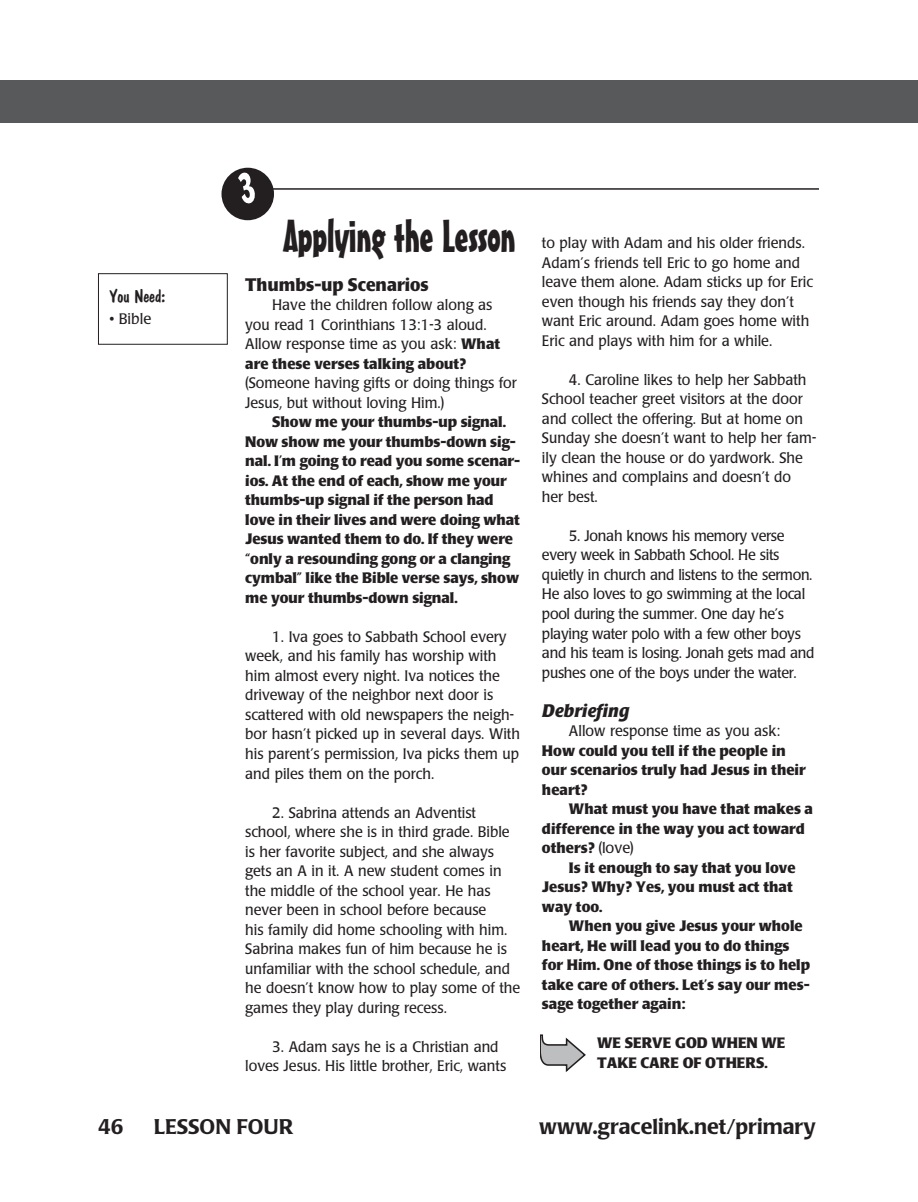
<style>
.page{position:relative;width:918px;height:1202px;background:#fff}
.page>*{position:absolute;margin:0;border:0;box-sizing:border-box;transform-origin:0 0}
.section_title{font:45px "Mister Earl BT";letter-spacing:-.01em;color:#231f20}
.t1{font:500 21px "Poppl Laudatio";color:#231f20}
.subhead{font:700 18px "Poppl Laudatio";color:#231f20;scale:.95 1}
.subhead-2{font:italic 700 18px "Poppl Laudatio";color:#231f20}
.You_Need_head{font:18px "Dom Casual D";color:#231f20}
.body{font:15px/19.5px "Poppl Laudatio";color:#231f20;scale:.95 1}
.body-2{font:700 15px/19.5px "Poppl Laudatio";color:#231f20}
.body-3{font:15px/19.5px "Poppl Laudatio";letter-spacing:-.02em;color:#231f20;scale:.95 1}
.body-Xindent{font:700 15px/19.5px "Poppl Laudatio";color:#231f20}
.You_Need_items{font:15px "Poppl Laudatio";color:#231f20}
.s1{font-weight:700}
.s2{font-weight:400}
</style>
<div class="page">
<div style="left:0;top:80px;width:891px;height:43px;background:#58595b"></div>
<div style="left:891px;top:80px;width:27px;height:43px;background:#58595b"></div>
<hr style="left:271px;top:188px;width:548px;height:2px;background:#231f20">
<div style="left:98px;top:273px;width:130px;height:72px;border:1px solid #231f20"></div>
<svg style="left:540px;top:1034px;width:46px;height:38px"></svg>
<svg style="left:222px;top:168px;width:52px;height:52px"></svg>
<p class="You_Need_head" style="left:109px;top:285px;width:58px">You Need:</p>
<p class="You_Need_items" style="left:109px;top:311px;width:43px">• Bible</p>
<p class="section_title" style="left:284px;top:208px;width:234px">Applying the Lesson</p>
<p class="subhead" style="left:245px;top:274px;width:195px">Thumbs-up Scenarios</p>
<p class="body" style="left:245px;top:296px;width:288px;text-indent:27px">Have the children follow along as you read 1 Corinthians 13:1-3 aloud.<br>Allow response time as you ask: <span class="s1">What are these verses talking about? </span>(Someone having gifts or doing things for Jesus, but without loving Him.)</p>
<p class="body-2" style="left:245px;top:413px;width:276px;text-indent:27px">Show me your thumbs-up signal.<br>Now show me your thumbs-down sig&shy;nal. I’m going to read you some scenar&shy;ios. At the end of each, show me your thumbs-up signal if the person had love in their lives and were doing what Jesus wanted them to do. If they were “only a resounding gong or a clanging cymbal” like the Bible verse says, show me your thumbs-down signal.</p>
<p class="body" style="left:245px;top:627px;width:291px;text-indent:27px">1. Iva goes to Sabbath School every week, and his family has worship with him almost every night. Iva notices the driveway of the neighbor next door is scattered with old newspapers the neigh&shy;bor hasn’t picked up in several days. With his parent’s permission, Iva picks them up and piles them on the porch.</p>
<p class="body" style="left:245px;top:803px;width:291px;text-indent:27px">2. Sabrina attends an Adventist school, where she is in third grade. Bible is her favorite subject, and she always gets an A in it. A new student comes in the middle of the school year. He has never been in school before because<br>his family did home schooling with him.<br>Sabrina makes fun of him because he is unfamiliar with the school schedule, and he doesn’t know how to play some of the games they play during recess.</p>
<p class="body" style="left:245px;top:1037px;width:276px;text-indent:27px">3. Adam says he is a Christian and loves Jesus. His little brother, Eric, wants</p>
<p class="body" style="left:542px;top:234px;width:287px">to play with Adam and his older friends.<br>Adam’s friends tell Eric to go home and leave them alone. Adam sticks up for Eric even though his friends say they don’t want Eric around. Adam goes home with Eric and plays with him for a while.</p>
<p class="body" style="left:542px;top:370px;width:290px;text-indent:27px">4. Caroline likes to help her Sabbath School teacher greet visitors at the door and collect the offering. But at home on Sunday she doesn’t want to help her fam&shy;ily clean the house or do yardwork. She whines and complains and doesn’t do<br>her best.</p>
<p class="body-3" style="left:542px;top:526px;width:288px;text-indent:27px">5. Jonah knows his memory verse every week in Sabbath School. He sits quietly in church and listens to the sermon.<br>He also loves to go swimming at the local pool during the summer. One day he’s playing water polo with a few other boys and his team is losing. Jonah gets mad and pushes one of the boys under the water.</p>
<p class="subhead-2" style="left:542px;top:700px;width:89px">Debriefing</p>
<p class="body-2" style="left:542px;top:721px;width:265px;text-indent:27px"><span class="s2">Allow response time as you ask:<br></span>How could you tell if the people in our scenarios truly had Jesus in their heart?</p>
<p class="body-2" style="left:542px;top:799px;width:273px;text-indent:27px">What must you have that makes a difference in the way you act toward others? <span class="s2">(love)</span></p>
<p class="body-2" style="left:542px;top:858px;width:255px;text-indent:27px">Is it enough to say that you love<br>Jesus? Why? Yes, you must act that way too.</p>
<p class="body-2" style="left:542px;top:916px;width:270px;text-indent:27px">When you give Jesus your whole heart, He will lead you to do things for Him. One of those things is to help take care of others. Let’s say our mes&shy;sage together again:</p>
<p class="body-Xindent" style="left:597px;top:1033px;width:190px">WE SERVE GOD WHEN WE<br>TAKE CARE OF OTHERS.</p>
<p class="t1" style="left:98px;top:1115px;width:27px">46</p>
<p class="t1" style="left:154px;top:1115px;width:141px">LESSON FOUR</p>
<p class="t1" style="left:539px;top:1115px;width:278px">www.gracelink.net/primary</p>
</div>
